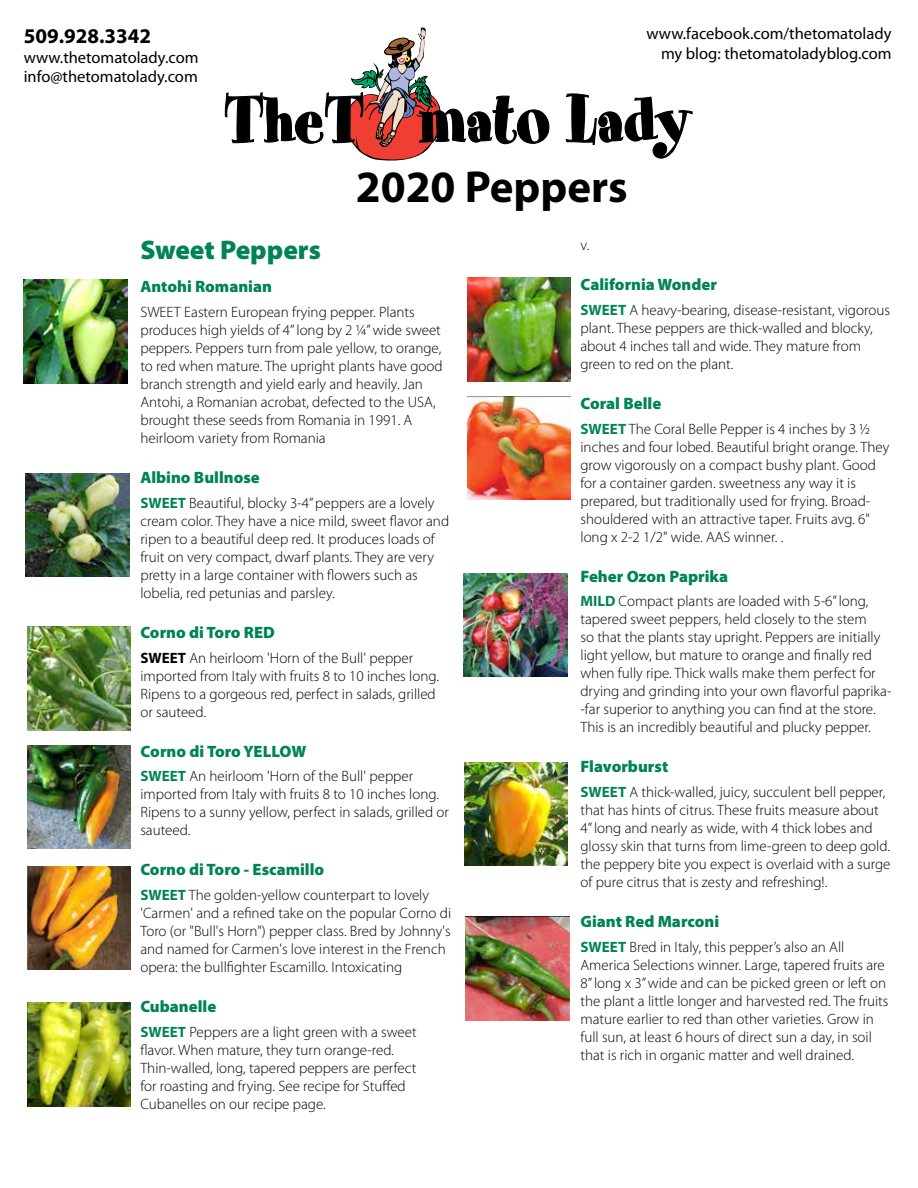
<style>
.page{position:relative;width:918px;height:1188px;background:#fff}
.page>*{position:absolute;margin:0;border:0;box-sizing:border-box;transform-origin:0 0}
.t1{font:700 45px "Myriad Pro";color:#000}
.t2{font:900 27px "Myriad Pro";color:#008357}
.t3{font:700 21px "Myriad Pro";color:#000}
.t4{font:900 16.5px "Myriad Pro";color:#008357}
.t5{font:16.5px/19.8px "Myriad Pro";color:#000}
.t6{font:300 15px/18px "Myriad Pro";color:#000}
.s1{font-weight:700;color:#008357}
.s2{font-weight:700}
</style>
<div class="page">
<svg style="left:565px;top:93px;width:128px;height:66px"></svg>
<svg style="left:224px;top:27px;width:326px;height:134px"></svg>
<img style="left:24px;top:280px;width:103px;height:103px">
<img style="left:26px;top:473px;width:104px;height:104px">
<img style="left:27px;top:626px;width:104px;height:104px">
<img style="left:27px;top:745px;width:104px;height:104px">
<img style="left:27px;top:866px;width:104px;height:104px">
<img style="left:27px;top:1003px;width:104px;height:104px">
<img style="left:467px;top:277px;width:104px;height:104px">
<img style="left:467px;top:396px;width:104px;height:104px">
<img style="left:464px;top:573px;width:103px;height:104px">
<img style="left:464px;top:762px;width:104px;height:104px">
<img style="left:465px;top:916px;width:104px;height:104px">
<h3 class="t3" style="left:24px;top:24px;width:129px">509.928.3342</h3>
<p class="t5" style="left:24px;top:47px;width:176px">www.thetomatolady.com info@thetomatolady.com</p>
<p class="t5" style="left:647px;top:24px;width:246px;text-align:right">www.facebook.com/thetomatolady my blog: thetomatoladyblog.com</p>
<h1 class="t1" style="left:356px;top:162px;width:274px">2020 Peppers</h1>
<h2 class="t2" style="left:140px;top:234px;width:182px">Sweet Peppers</h2>
<p class="t4" style="left:140px;top:277px;width:133px">Antohi Romanian</p>
<p class="t6" style="left:140px;top:303px;width:304px">SWEET Eastern European frying pepper. Plants produces high yields of 4” long by 2 ¼” wide sweet peppers. Peppers turn from pale yellow, to orange, to red when mature. The upright plants have good branch strength and yield early and heavily. Jan Antohi, a Romanian acrobat, defected to the USA, brought these seeds from Romania in 1991. A heirloom variety from Romania</p>
<p class="t4" style="left:140px;top:468px;width:121px">Albino Bullnose</p>
<p class="t6" style="left:140px;top:494px;width:310px"><span class="s1">SWEET</span> Beautiful, blocky 3-4” peppers are a lovely cream color. They have a nice mild, sweet flavor and ripen to a beautiful deep red. It produces loads of fruit on very compact, dwarf plants. They are very pretty in a large container with flowers such as lobelia, red petunias and parsley.</p>
<p class="t4" style="left:140px;top:623px;width:136px">Corno di Toro RED</p>
<p class="t6" style="left:140px;top:649px;width:300px"><span class="s2">SWEET</span> An heirloom 'Horn of the Bull' pepper imported from Italy with fruits 8 to 10 inches long.<br>Ripens to a gorgeous red, perfect in salads, grilled or sauteed.</p>
<p class="t4" style="left:140px;top:742px;width:167px">Corno di Toro YELLOW</p>
<p class="t6" style="left:140px;top:768px;width:310px"><span class="s1">SWEET</span> An heirloom 'Horn of the Bull' pepper imported from Italy with fruits 8 to 10 inches long.<br>Ripens to a sunny yellow, perfect in salads, grilled or sauteed.</p>
<p class="t4" style="left:140px;top:860px;width:185px">Corno di Toro - Escamillo</p>
<p class="t6" style="left:140px;top:886px;width:312px"><span class="s1">SWEET</span> The golden-yellow counterpart to lovely 'Carmen' and a refined take on the popular Corno di Toro (or "Bull's Horn") pepper class. Bred by Johnny's and named for Carmen's love interest in the French opera: the bullfighter Escamillo. Intoxicating</p>
<p class="t4" style="left:140px;top:997px;width:77px">Cubanelle</p>
<p class="t6" style="left:140px;top:1023px;width:278px"><span class="s1">SWEET</span> Peppers are a light green with a sweet flavor. When mature, they turn orange-red.<br>Thin-walled, long, tapered peppers are perfect for roasting and frying. See recipe for Stuffed Cubanelles on our recipe page.</p>
<p class="t6" style="left:580px;top:236px;width:10px">v.</p>
<p class="t4" style="left:580px;top:275px;width:138px">California Wonder</p>
<p class="t6" style="left:580px;top:301px;width:311px"><span class="s1">SWEET</span> A heavy-bearing, disease-resistant, vigorous plant. These peppers are thick-walled and blocky, about 4 inches tall and wide. They mature from green to red on the plant.</p>
<p class="t4" style="left:580px;top:394px;width:82px">Coral Belle</p>
<p class="t6" style="left:580px;top:420px;width:310px"><span class="s1">SWEET</span> The Coral Belle Pepper is 4 inches by 3 ½ inches and four lobed. Beautiful bright orange. They grow vigorously on a compact bushy plant. Good for a container garden. sweetness any way it is prepared, but traditionally used for frying. Broad&shy;shouldered with an attractive taper. Fruits avg. 6" long x 2-2 1/2" wide. AAS winner. .</p>
<p class="t4" style="left:580px;top:567px;width:149px">Feher Ozon Paprika</p>
<p class="t6" style="left:580px;top:593px;width:313px"><span class="s1">MILD</span> Compact plants are loaded with 5-6” long, tapered sweet peppers, held closely to the stem<br>so that the plants stay upright. Peppers are initially light yellow, but mature to orange and finally red when fully ripe. Thick walls make them perfect for drying and grinding into your own flavorful paprika--far superior to anything you can find at the store.<br>This is an incredibly beautiful and plucky pepper.</p>
<p class="t4" style="left:580px;top:757px;width:89px">Flavorburst</p>
<p class="t6" style="left:580px;top:783px;width:311px"><span class="s1">SWEET</span> A thick-walled, juicy, succulent bell pepper, that has hints of citrus. These fruits measure about 4” long and nearly as wide, with 4 thick lobes and glossy skin that turns from lime-green to deep gold. the peppery bite you expect is overlaid with a surge of pure citrus that is zesty and refreshing!.</p>
<p class="t4" style="left:580px;top:912px;width:140px">Giant Red Marconi</p>
<p class="t6" style="left:580px;top:938px;width:310px"><span class="s1">SWEET</span> Bred in Italy, this pepper’s also an All America Selections winner. Large, tapered fruits are 8” long x 3” wide and can be picked green or left on the plant a little longer and harvested red. The fruits mature earlier to red than other varieties. Grow in full sun, at least 6 hours of direct sun a day, in soil that is rich in organic matter and well drained.</p>
</div>
